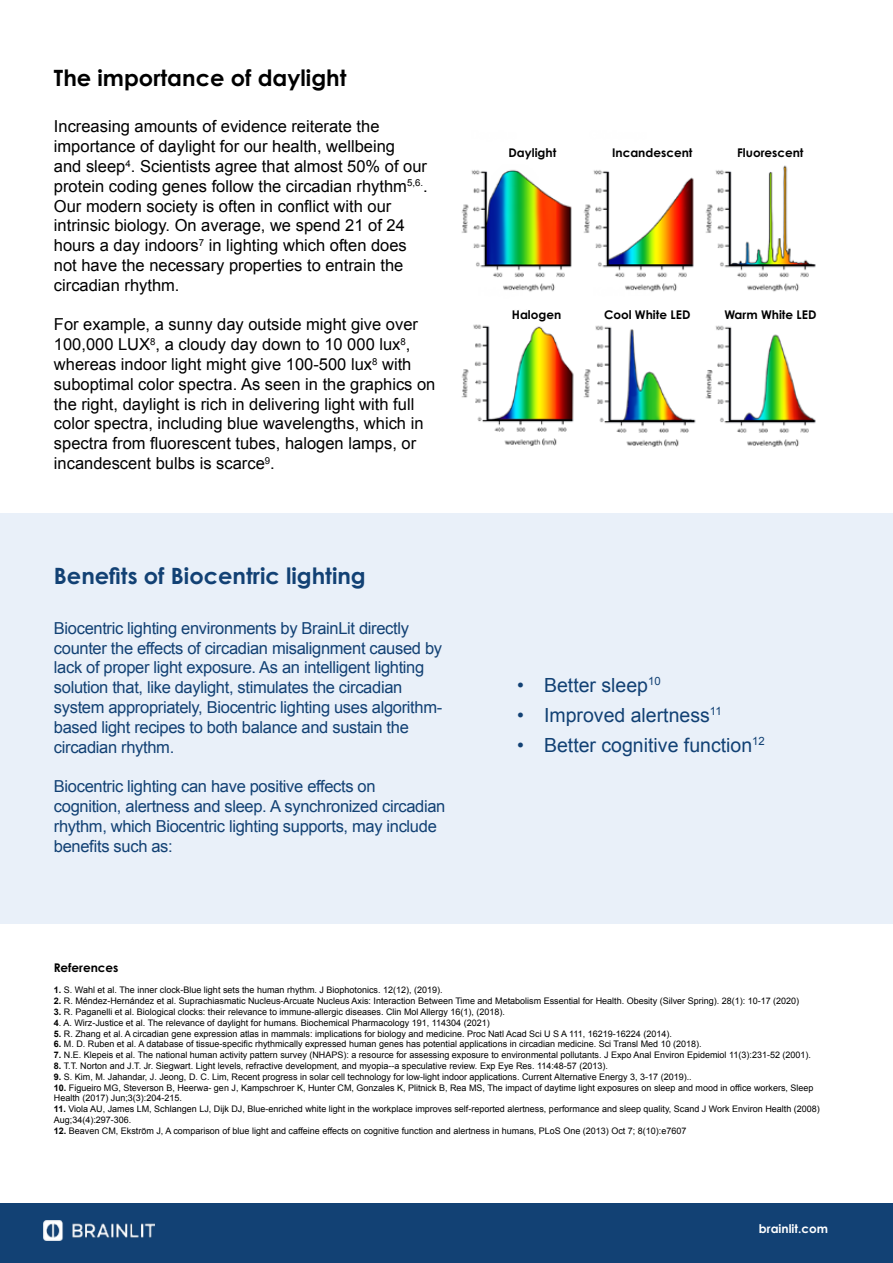
<style>
.page{position:relative;width:893px;height:1263px;background:#fff}
.page>*{position:absolute;margin:0;border:0;box-sizing:border-box;transform-origin:0 0}
.t1{font:700 22.5px "Century Gothic Pro";color:#124174}
.t2{font:700 22.5px "Century Gothic Pro";color:#000}
.t3{font:19.5px "Arial";color:#124174}
.t4{font:16.5px/19.8px "Arial";color:#000}
.t5{font:16.5px/19.8px "Arial";letter-spacing:-.02em;color:#124174}
.t6{font:700 12px "Century Gothic Pro";color:#000}
.t7{font:700 12px "Century Gothic Pro";color:#fff}
.t8{font:9px/10.8px "Arial";color:#000}
.s1{font-weight:700}
</style>
<div class="page">
<div style="left:0;top:513px;width:893px;height:411px;background:#e9f0f9"></div>
<img style="left:461px;top:165px;width:355px;height:282px">
<div style="left:492px;top:310px;width:90px;height:13px;background:#fff"></div>
<div style="left:602px;top:310px;width:90px;height:13px;background:#fff"></div>
<div style="left:721px;top:310px;width:98px;height:13px;background:#fff"></div>
<div style="left:0;top:1203px;width:893px;height:60px;background:#124174"></div>
<img style="left:43px;top:1220px;width:111px;height:20px">
<h1 class="t2" style="left:54px;top:63px;width:294px">The importance of daylight</h1>
<p class="t4" style="left:54px;top:117px;width:375px">Increasing amounts of evidence reiterate the importance of daylight for our health, wellbeing<br>and sleep<sup>4</sup>. Scientists agree that almost 50% of our protein coding genes follow the circadian rhythm<sup>5,6.</sup>.<br>Our modern society is often in conflict with our intrinsic biology. On average, we spend 21 of 24 hours a day indoors<sup>7</sup> in lighting which often does not have the necessary properties to entrain the circadian rhythm.</p>
<p class="t4" style="left:54px;top:315px;width:383px">For example, a sunny day outside might give over 100,000 LUX<sup>8</sup>, a cloudy day down to 10 000 lux<sup>8</sup>, whereas indoor light might give 100-500 lux<sup>8</sup> with suboptimal color spectra. As seen in the graphics on the right, daylight is rich in delivering light with full color spectra, including blue wavelengths, which in spectra from fluorescent tubes, halogen lamps, or incandescent bulbs is scarce<sup>9</sup>.</p>
<h1 class="t1" style="left:54px;top:562px;width:313px">Benefits of Biocentric lighting</h1>
<p class="t5" style="left:54px;top:618px;width:390px">Biocentric lighting environments by BrainLit directly counter the effects of circadian misalignment caused by lack of proper light exposure. As an intelligent lighting solution that, like daylight, stimulates the circadian system appropriately, Biocentric lighting uses algorithm&shy;based light recipes to both balance and sustain the circadian rhythm.</p>
<h3 class="t5" style="left:54px;top:777px;width:393px">Biocentric lighting can have positive effects on cognition, alertness and sleep. A synchronized circadian rhythm, which Biocentric lighting supports, may include benefits such as:</h3>
<h3 class="t6" style="left:509px;top:145px;width:49px">Daylight</h3>
<h3 class="t6" style="left:612px;top:145px;width:82px">Incandescent</h3>
<h3 class="t6" style="left:737px;top:145px;width:68px">Fluorescent</h3>
<h3 class="t6" style="left:512px;top:307px;width:51px">Halogen</h3>
<h3 class="t6" style="left:604px;top:307px;width:88px">Cool White LED</h3>
<h3 class="t6" style="left:724px;top:307px;width:94px">Warm White LED</h3>
<h2 class="t3" style="left:517px;top:672px;width:145px">• Better sleep<sup>10</sup></h2>
<h2 class="t3" style="left:517px;top:702px;width:206px">• Improved alertness<sup>11</sup></h2>
<h2 class="t3" style="left:517px;top:732px;width:249px">• Better cognitive function<sup>12</sup></h2>
<h3 class="t6" style="left:54px;top:960px;width:66px">References</h3>
<p class="t8" style="left:54px;top:985px;width:390px"><span class="s1">1.</span> S. Wahl et al. The inner clock-Blue light sets the human rhythm. J Biophotonics. 12(12), (2019).</p>
<p class="t8" style="left:54px;top:996px;width:747px"><span class="s1">2.</span> R. Méndez-Hernández et al. Suprachiasmatic Nucleus-Arcuate Nucleus Axis: Interaction Between Time and Metabolism Essential for Health. Obesity (Silver Spring). 28(1): 10-17 (2020)</p>
<p class="t8" style="left:54px;top:1006px;width:453px"><span class="s1">3.</span> R. Paganelli et al. Biological clocks: their relevance to immune-allergic diseases. Clin Mol Allergy 16(1), (2018).</p>
<p class="t8" style="left:54px;top:1017px;width:437px"><span class="s1">4</span>. A. Wirz-Justice et al. The relevance of daylight for humans. Biochemical Pharmacology 191, 114304 (2021)</p>
<p class="t8" style="left:54px;top:1028px;width:619px"><span class="s1">5.</span> R. Zhang et al. A circadian gene expression atlas in mammals: implications for biology and medicine. Proc Natl Acad Sci U S A 111, 16219-16224 (2014).</p>
<p class="t8" style="left:54px;top:1039px;width:649px"><span class="s1">6.</span> M. D. Ruben et al. A database of tissue-specific rhythmically expressed human genes has potential applications in circadian medicine. Sci Transl Med 10 (2018).</p>
<p class="t8" style="left:54px;top:1050px;width:759px"><span class="s1">7.</span> N.E. Klepeis et al. The national human activity pattern survey (NHAPS): a resource for assessing exposure to environmental pollutants. J Expo Anal Environ Epidemiol 11(3):231-52 (2001).</p>
<p class="t8" style="left:54px;top:1060px;width:555px"><span class="s1">8.</span> T.T. Norton and J.T. Jr. Siegwart. Light levels, refractive development, and myopia--a speculative review. Exp Eye Res. 114:48-57 (2013).</p>
<p class="t8" style="left:54px;top:1071px;width:639px"><span class="s1">9.</span> S. Kim, M. Jahandar, J. Jeong, D. C. Lim, Recent progress in solar cell technology for low-light indoor applications. Current Alternative Energy 3, 3-17 (2019)..</p>
<p class="t8" style="left:54px;top:1082px;width:761px"><span class="s1">10.</span> Figueiro MG, Steverson B, Heerwa- gen J, Kampschroer K, Hunter CM, Gonzales K, Plitnick B, Rea MS, The impact of daytime light exposures on sleep and mood in office workers, Sleep<br>Health (2017) Jun;3(3):204-215.</p>
<p class="t8" style="left:54px;top:1104px;width:767px"><span class="s1">11.</span> Viola AU, James LM, Schlangen LJ, Dijk DJ, Blue-enriched white light in the workplace improves self-reported alertness, performance and sleep quality, Scand J Work Environ Health (2008)<br>Aug;34(4):297-306.</p>
<p class="t8" style="left:54px;top:1125px;width:634px"><span class="s1">12.</span> Beaven CM, Ekström J, A comparison of blue light and caffeine effects on cognitive function and alertness in humans, PLoS One (2013) Oct 7; 8(10):e7607</p>
<h3 class="t7" style="left:759px;top:1221px;width:71px">brainlit.com</h3>
</div>
